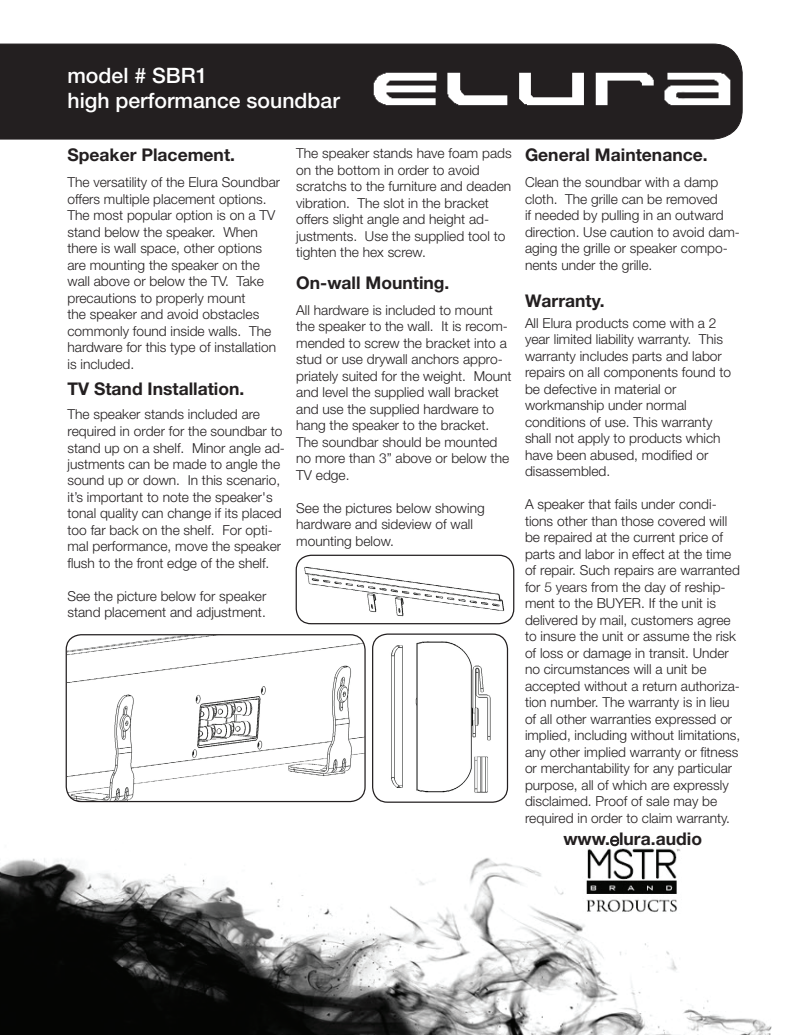
<style>
.page{position:relative;width:810px;height:1035px;background:#fff}
.page>*{position:absolute;margin:0;border:0;box-sizing:border-box;transform-origin:0 0}
.t1{font:500 21.25px/25.5px "Helvetica Neue LT Std";color:#fff}
.t2{font:700 17.5px "Helvetica Neue LT Std";color:#231f20}
.t3{font:300 13.75px/16.5px "Helvetica Neue LT Std";color:#231f20}
.s1{font-family:"Helvetica Neue LT"}
.s2{font-family:"Helvetica Neue LT";font-weight:300}
</style>
<div class="page">
<div style="left:0;top:43px;width:743px;height:97px;background:#231f20"></div>
<img style="left:360px;top:60px;width:383px;height:53px">
<img style="left:0;top:858px;width:772px;height:177px">
<img style="left:67px;top:636px;width:297px;height:166px">
<div style="left:66px;top:634px;width:300px;height:168px;border:1px solid #231f20;border-radius:15px"></div>
<img style="left:374px;top:635px;width:134px;height:166px">
<div style="left:372px;top:633px;width:136px;height:170px;border:1px solid #231f20;border-radius:15px"></div>
<img style="left:304px;top:566px;width:201px;height:51px">
<div style="left:296px;top:555px;width:218px;height:69px;border:1px solid #231f20;border-radius:15px"></div>
<img style="left:583px;top:848px;width:98px;height:66px">
<h1 class="t1" style="left:68px;top:62px;width:274px">model # SBR1<br>high performance soundbar</h1>
<p class="t2" style="left:68px;top:144px;width:169px">Speaker Placement.</p>
<p class="t3" style="left:68px;top:174px;width:214px">The versatility of the Elura Soundbar offers multiple placement options.<br>The most popular option is on a TV stand below the speaker. When there is wall space, other options are mounting the speaker on the wall above or below the TV. Take precautions to properly mount<br>the speaker and avoid obstacles commonly found inside walls. The hardware for this type of installation is included.</p>
<p class="t2" style="left:68px;top:378px;width:178px">TV Stand Installation.</p>
<p class="t3" style="left:68px;top:406px;width:219px">The speaker stands included are required in order for the soundbar to stand up on a shelf. Minor ang<span class="s1">le</span> ad&shy;justments can be made to angle the sound up or down. In this scenario, it’s important to note the speaker<span class="s1">'</span>s tonal quality can change if its placed too far back on the shelf. For opti&shy;mal performance, move the speaker flush to the front edge of the shelf.</p>
<p class="t3" style="left:68px;top:587px;width:200px">See the picture below for speaker stand placement and adjustment.</p>
<p class="t3" style="left:296px;top:145px;width:217px">The speaker stands have foam pads on the bottom in order to avoid scratchs to the furniture and deaden vibration. The slot in the bracket offers slight angle and height ad&shy;justments. Use the supplied tool to tighten the hex screw.</p>
<p class="t2" style="left:296px;top:272px;width:155px">On-wall Mounting.</p>
<p class="t3" style="left:296px;top:301px;width:217px">All hardware is included to mount the speaker to the wall. It is recom&shy;mended to screw the bracket into a stud or use drywall anchors appro&shy;priately suited for the weight. Mount and level the supplied wall bracket and use the supplied hardware to hang the speaker to the bracket.<br>The soundbar should be mounted no more than 3” above or below the<br>TV edge.</p>
<p class="t3" style="left:296px;top:499px;width:190px">See the pictures below showing hardware and sideview of wall mounting below.</p>
<p class="t2" style="left:525px;top:144px;width:184px">General Maintenance.</p>
<p class="t3" style="left:525px;top:174px;width:216px">Clean the soundbar with a damp cloth. The grille can be removed<br>if needed by pulling in an outward direction. Use caution to avoid dam&shy;aging the grille or speaker compo&shy;nents under the grille.</p>
<p class="t2" style="left:525px;top:290px;width:81px">Warranty.</p>
<p class="t3" style="left:525px;top:314px;width:208px">All Elura products come with a 2 year limited liability warranty. This warranty includes parts and labor repairs on all components found to be defective in material or workmanship under normal conditions of use. This warranty shall not apply to products which have been abused, modified or disassembled.</p>
<p class="t3" style="left:525px;top:496px;width:217px">A speaker that fails under condi&shy;tions other than those covered will be repaired at the current price of parts and labor in effect at the time of repair. Such repairs are warranted for <span class="s1">5 years</span> from the day of reship&shy;ment to the BUYER. If the unit is delivered by mail, customers agree to insure the unit or assume the risk of loss or damage in transit. Under no circumstances will a unit be accepted without a return authoriza&shy;tion number. The warranty is in lieu of all other warranties expressed or implied, including without limitations, any other implied warranty or fitness or merchantability for any particular purpose, all of which are expressly disclaimed. Proof of sale may be required in order to claim warranty.</p>
<p class="t2" style="left:563px;top:828px;width:140px">www.<span class="s2">e</span>lura.audio</p>
</div>
